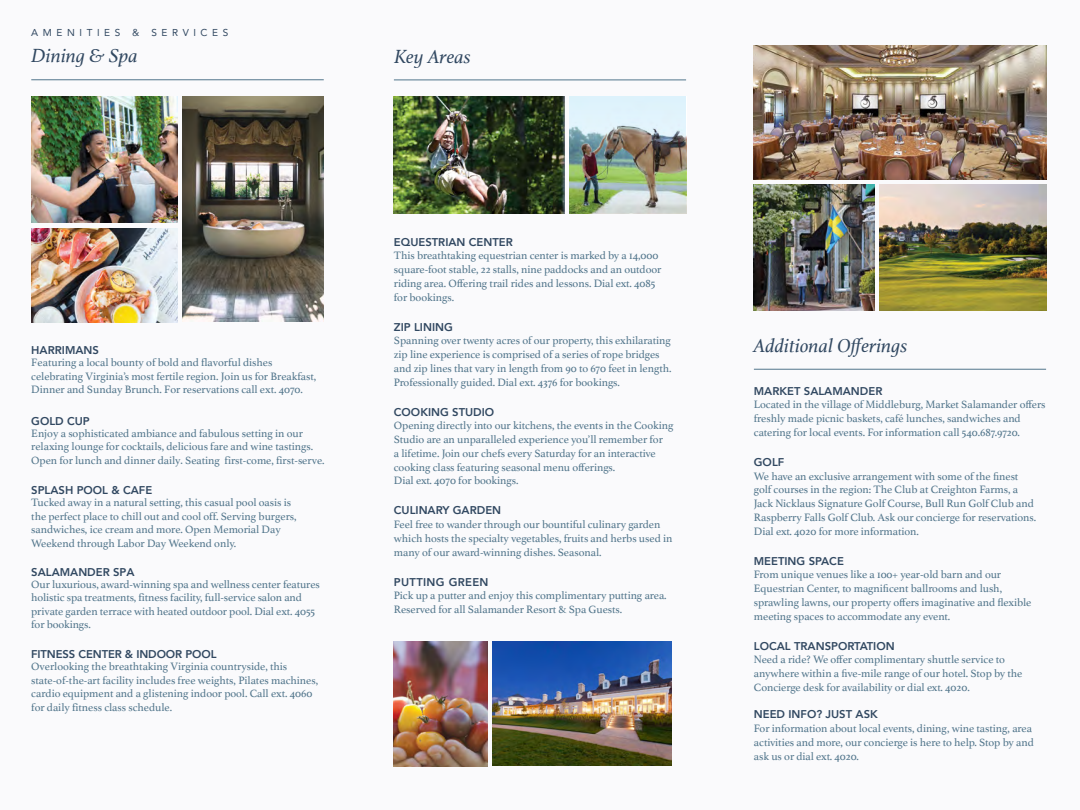
<style>
.page{position:relative;width:1080px;height:810px;background:#f5f6f9}
.page>*{position:absolute;margin:0;border:0;box-sizing:border-box;transform-origin:0 0}
.t1{font:italic 20px "Athelas";color:#314861}
.t2{font:11.25px/13.8px "Athelas";letter-spacing:-.005em;color:#51758b}
.t3{font:800 11.25px "Avenir";color:#314861}
.t4{font:10px "Avenir";letter-spacing:.46em;color:#314861}
.s1{font-family:"Avenir";font-weight:800;color:#314861}
</style>
<div class="page">
<img style="left:31px;top:96px;width:147px;height:127px">
<img style="left:31px;top:229px;width:147px;height:93px">
<img style="left:183px;top:96px;width:140px;height:225px">
<hr style="left:31px;top:79px;width:293px;height:1px;background:#51758b">
<img style="left:394px;top:97px;width:170px;height:116px">
<img style="left:569px;top:97px;width:117px;height:116px">
<hr style="left:394px;top:79px;width:292px;height:1px;background:#51758b">
<img style="left:394px;top:641px;width:94px;height:125px">
<img style="left:880px;top:185px;width:166px;height:125px">
<img style="left:754px;top:45px;width:292px;height:135px">
<hr style="left:754px;top:369px;width:292px;height:1px;background:#51758b">
<img style="left:754px;top:185px;width:120px;height:125px">
<img style="left:493px;top:642px;width:178px;height:124px">
<p class="t4" style="left:31px;top:24px;width:199px">AMENITIES &amp; SERVICES</p>
<p class="t1" style="left:31px;top:40px;width:108px">Dining &amp; Spa</p>
<p class="t2" style="left:31px;top:344px;width:243px;line-height:12.1px"><span class="s1">HARRIMANS<br></span>Featuring a local bounty of bold and flavorful dishes</p>
<p class="t2" style="left:31px;top:369px;width:287px">celebrating Virginia’s most fertile region. Join us for Breakfast,<br>Dinner and Sunday Brunch. For reservations call ext. 4070.</p>
<p class="t2" style="left:31px;top:415px;width:273px;line-height:12.1px"><span class="s1">GOLD CUP<br></span>Enjoy a sophisticated ambiance and fabulous setting in our</p>
<p class="t2" style="left:31px;top:440px;width:295px">relaxing lounge for cocktails, delicious fare and wine tastings.<br>Open for lunch and dinner daily. Seating first-come, first-serve.</p>
<p class="t2" style="left:31px;top:484px;width:261px;line-height:12.2px"><span class="s1">SPLASH POOL &amp; CAFE<br></span>Tucked away in a natural setting, this casual pool oasis is</p>
<p class="t2" style="left:31px;top:509px;width:267px">the perfect place to chill out and cool off. Serving burgers, sandwiches, ice cream and more. Open Memorial Day<br>Weekend through Labor Day Weekend only.</p>
<p class="t2" style="left:31px;top:565px;width:290px;line-height:12.1px"><span class="s1">SALAMANDER SPA<br></span>Our luxurious, award-winning spa and wellness center features</p>
<p class="t2" style="left:31px;top:590px;width:285px">holistic spa treatments, fitness facility, full-service salon and private garden terrace with heated outdoor pool. Dial ext. 4055 for bookings.</p>
<p class="t2" style="left:31px;top:648px;width:258px;line-height:12.1px"><span class="s1">FITNESS CENTER &amp; INDOOR POOL<br></span>Overlooking the breathtaking Virginia countryside, this</p>
<p class="t2" style="left:31px;top:673px;width:288px">state-of-the-art facility includes free weights, Pilates machines, cardio equipment and a glistening indoor pool. Call ext. 4060 for daily fitness class schedule.</p>
<p class="t1" style="left:394px;top:40px;width:78px">Key Areas</p>
<p class="t3" style="left:394px;top:233px;width:120px">EQUESTRIAN CENTER</p>
<p class="t2" style="left:394px;top:248px;width:269px">This breathtaking equestrian center is marked by a 14,000 square-foot stable, 22 stalls, nine paddocks and an outdoor riding area. Offering trail rides and lessons. Dial ext. 4085 for bookings.</p>
<p class="t3" style="left:394px;top:318px;width:60px">ZIP LINING</p>
<p class="t2" style="left:394px;top:333px;width:279px">Spanning over twenty acres of our property, this exhilarating zip line experience is comprised of a series of rope bridges and zip lines that vary in length from 90 to 670 feet in length.<br>Professionally guided. Dial ext. 4376 for bookings.</p>
<p class="t3" style="left:394px;top:403px;width:102px">COOKING STUDIO</p>
<p class="t2" style="left:394px;top:418px;width:281px">Opening directly into our kitchens, the events in the Cooking Studio are an unparalleled experience you’ll remember for<br>a lifetime. Join our chefs every Saturday for an interactive cooking class featuring seasonal menu offerings.<br>Dial ext. 4070 for bookings.</p>
<p class="t3" style="left:394px;top:502px;width:109px">CULINARY GARDEN</p>
<p class="t2" style="left:394px;top:517px;width:280px">Feel free to wander through our bountiful culinary garden which hosts the specialty vegetables, fruits and herbs used in many of our award-winning dishes. Seasonal.</p>
<p class="t2" style="left:394px;top:575px;width:274px"><span class="s1">PUTTING GREEN<br></span>Pick up a putter and enjoy this complimentary putting area.<br>Reserved for all Salamander Resort &amp; Spa Guests.</p>
<p class="t1" style="left:754px;top:330px;width:155px">Additional Offerings</p>
<p class="t3" style="left:754px;top:382px;width:130px">MARKET SALAMANDER</p>
<p class="t2" style="left:754px;top:398px;width:293px">Located in the village of Middleburg, Market Salamander offers freshly made picnic baskets, café lunches, sandwiches and catering for local events. For information call 540.687.9720.</p>
<p class="t3" style="left:754px;top:453px;width:32px">GOLF</p>
<p class="t2" style="left:754px;top:469px;width:284px">We have an exclusive arrangement with some of the finest golf courses in the region: The Club at Creighton Farms, a Jack Nicklaus Signature Golf Course, Bull Run Golf Club and Raspberry Falls Golf Club. Ask our concierge for reservations.<br>Dial ext. 4020 for more information.</p>
<p class="t3" style="left:754px;top:552px;width:91px">MEETING SPACE</p>
<p class="t2" style="left:754px;top:568px;width:279px">From unique venues like a 100+ year-old barn and our Equestrian Center, to magnificent ballrooms and lush, sprawling lawns, our property offers imaginative and flexible meeting spaces to accommodate any event.</p>
<p class="t3" style="left:754px;top:637px;width:142px">LOCAL TRANSPORTATION</p>
<p class="t2" style="left:754px;top:653px;width:270px">Need a ride? We offer complimentary shuttle service to anywhere within a five-mile range of our hotel. Stop by the<br>Concierge desk for availability or dial ext. 4020.</p>
<p class="t2" style="left:754px;top:708px;width:281px"><span class="s1">NEED INFO? JUST ASK<br></span>For information about local events, dining, wine tasting, area activities and more, our concierge is here to help. Stop by and ask us or dial ext. 4020.</p>
</div>
